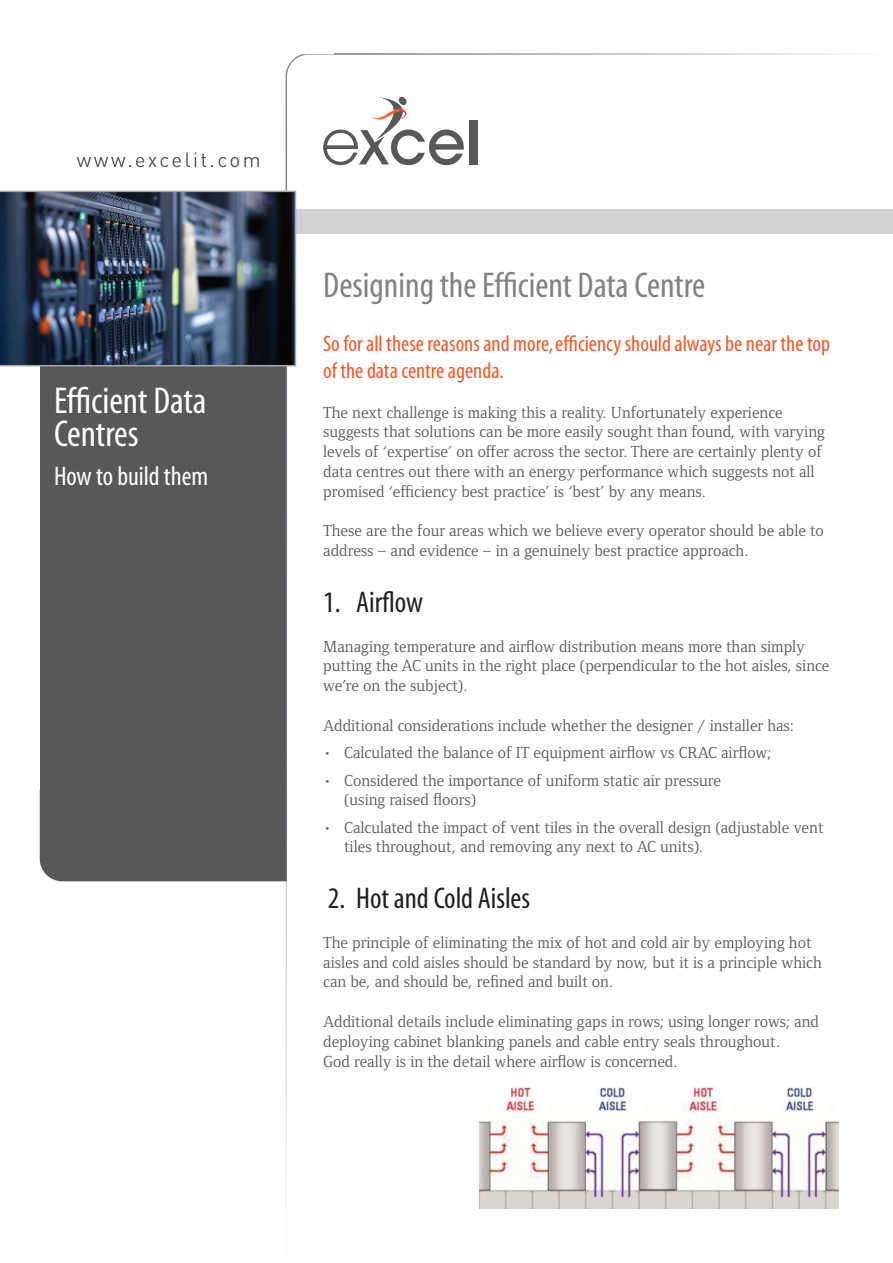
<style>
.page{position:relative;width:893px;height:1263px;background:#fff}
.page>*{position:absolute;margin:0;border:0;box-sizing:border-box;transform-origin:0 0}
.t1{font:condensed 37.5px/33px "Myriad";color:#fff}
.t2{font:condensed 36px "Myriad";color:#808285}
.t3{font:condensed 30px "Myriad";color:#231f20}
.t4{font:condensed 27px "Myriad";color:#fff}
.t5{font:condensed 22.5px/27px "Myriad";color:#f15929}
.t6{font:16.5px/19.8px "Foundry Form Serif";color:#57585a}
</style>
<div class="page">
<div style="left:40px;top:211px;width:247px;height:628px;background:#57585a"></div>
<div style="left:40px;top:839px;width:246px;height:42px;background:#57585a"></div>
<svg style="left:77px;top:152px;width:136px;height:15px"></svg>
<svg style="left:219px;top:157px;width:40px;height:10px"></svg>
<img style="left:286px;top:54px;width:51px;height:1147px">
<img style="left:286px;top:366px;width:1px;height:515px">
<svg style="left:323px;top:96px;width:141px;height:69px"></svg>
<div style="left:469px;top:120px;width:9px;height:45px;background:#57585a"></div>
<img style="left:479px;top:1086px;width:360px;height:123px">
<div style="left:0;top:209px;width:893px;height:24px;background:#d1d2d4"></div>
<img style="left:0;top:191px;width:296px;height:175px">
<h1 class="t1" style="left:54px;top:386px;width:154px">Efficient Data<br>Centres</h1>
<h3 class="t4" style="left:54px;top:462px;width:156px">How to build them</h3>
<h2 class="t2" style="left:323px;top:267px;width:383px">Designing the Efficient Data Centre</h2>
<h3 class="t5" style="left:323px;top:331px;width:508px">So for all these reasons and more, efficiency should always be near the top of the data centre agenda.</h3>
<p class="t6" style="left:323px;top:402px;width:503px">The next challenge is making this a reality. Unfortunately experience suggests that solutions can be more easily sought than found, with varying levels of ‘expertise’ on offer across the sector. There are certainly plenty of data centres out there with an energy performance which suggests not all promised ‘efficiency best practice’ is ‘best’ by any means.</p>
<p class="t6" style="left:323px;top:521px;width:502px">These are the four areas which we believe every operator should be able to address – and evidence – in a genuinely best practice approach.</p>
<h3 class="t3" style="left:323px;top:587px;width:101px">1. Airflow</h3>
<p class="t6" style="left:323px;top:636px;width:508px">Managing temperature and airflow distribution means more than simply putting the AC units in the right place (perpendicular to the hot aisles, since we’re on the subject).</p>
<p class="t6" style="left:323px;top:715px;width:472px">Additional considerations include whether the designer / installer has:</p>
<p class="t6" style="left:323px;top:743px;width:450px">• Calculated the balance of IT equipment airflow vs CRAC airflow;</p>
<p class="t6" style="left:344px;top:770px;width:378px;text-indent:-21px">• Considered the importance of uniform static air pressure (using raised floors)</p>
<p class="t6" style="left:344px;top:817px;width:481px;text-indent:-21px">• Calculated the impact of vent tiles in the overall design (adjustable vent tiles throughout, and removing any next to AC units).</p>
<h3 class="t3" style="left:328px;top:883px;width:204px">2. Hot and Cold Aisles</h3>
<p class="t6" style="left:323px;top:932px;width:500px">The principle of eliminating the mix of hot and cold air by employing hot aisles and cold aisles should be standard by now, but it is a principle which can be, and should be, refined and built on.</p>
<p class="t6" style="left:323px;top:1012px;width:497px">Additional details include eliminating gaps in rows; using longer rows; and deploying cabinet blanking panels and cable entry seals throughout.<br>God really is in the detail where airflow is concerned.</p>
</div>
